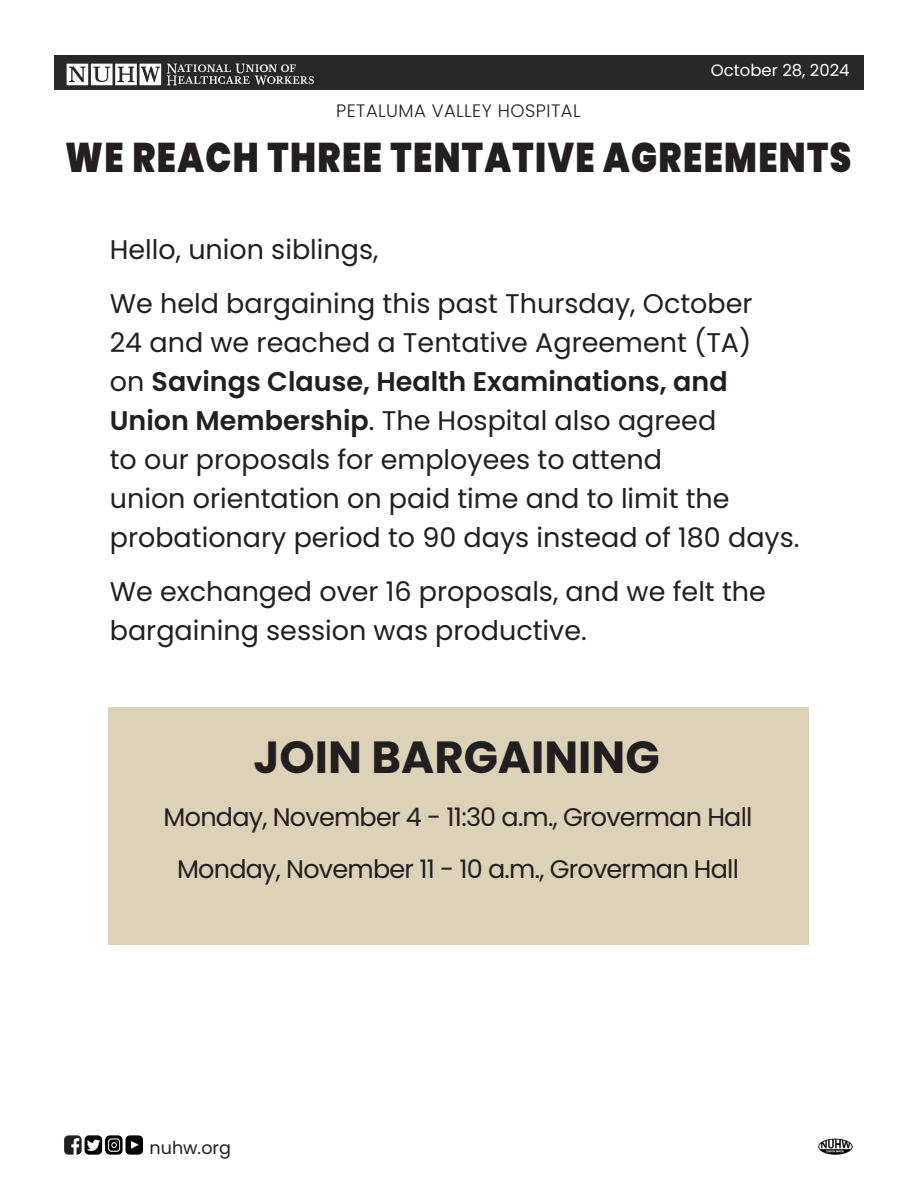
<style>
.page{position:relative;width:918px;height:1188px;background:#fff}
.page>*{position:absolute;margin:0;border:0;box-sizing:border-box;transform-origin:0 0}
.t1{font:700 45px "Poppins";color:#231f20}
.t2{font:900 41.4px "Poppins";letter-spacing:.04em;color:#231f20;scale:.83 1}
.t3{font:27px/39px "Poppins";color:#231f20}
.t4{font:25.5px "Poppins";letter-spacing:-.03em;color:#231f20}
.t5{font:300 18px "Poppins";letter-spacing:.025em;color:#231f20}
.t6{font:17.55px "Poppins";color:#231f20}
.t7{font:16.5px "Poppins";color:#fff}
.s1{font-weight:600}
</style>
<div class="page">
<div style="left:54px;top:55px;width:810px;height:35px;background:#282828"></div>
<img style="left:64px;top:1135px;width:18px;height:20px">
<img style="left:85px;top:1135px;width:17px;height:20px">
<img style="left:105px;top:1135px;width:18px;height:20px">
<img style="left:126px;top:1135px;width:17px;height:20px">
<img style="left:819px;top:1138px;width:34px;height:17px">
<div style="left:108px;top:707px;width:700px;height:238px;background:#dcd2b7"></div>
<svg style="left:167px;top:64px;width:147px;height:21px"></svg>
<svg style="left:67px;top:64px;width:94px;height:21px"></svg>
<p class="t7" style="left:711px;top:61px;width:140px">October 28, 2024</p>
<p class="t5" style="left:336px;top:100px;width:246px">PETALUMA VALLEY HOSPITAL</p>
<p class="t2" style="left:65px;top:133px;width:949px">WE REACH THREE TENTATIVE AGREEMENTS</p>
<p class="t3" style="left:110px;top:230px;width:270px">Hello, union siblings,</p>
<p class="t3" style="left:110px;top:284px;width:691px">We held bargaining this past Thursday, October<br>24 and we reached a Tentative Agreement (TA)<br>on <span class="s1">Savings Clause, Health Examinations, and Union Membership</span>. The Hospital also agreed<br>to our proposals for employees to attend<br>union orientation on paid time and to limit the probationary period to 90 days instead of 180 days.</p>
<p class="t3" style="left:110px;top:572px;width:658px">We exchanged over 16 proposals, and we felt the bargaining session was productive.</p>
<p class="t1" style="left:253px;top:731px;width:408px">JOIN BARGAINING</p>
<p class="t4" style="left:164px;top:802px;width:590px">Monday, November 4 - 11:30 a.m., Groverman Hall</p>
<p class="t4" style="left:177px;top:855px;width:564px">Monday, November 11 - 10 a.m., Groverman Hall</p>
<p class="t6" style="left:150px;top:1138px;width:83px">nuhw.org</p>
</div>
